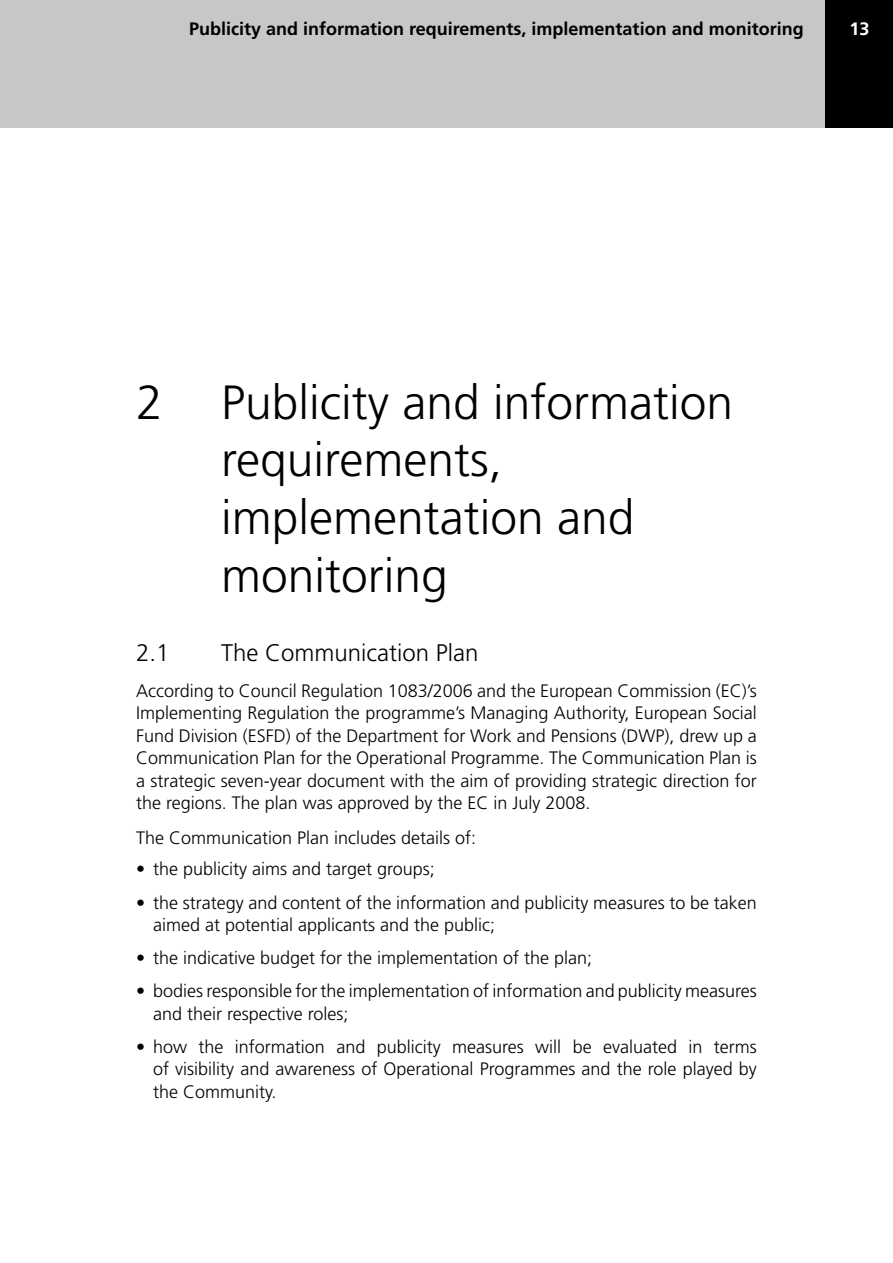
<style>
.page{position:relative;width:893px;height:1263px;background:#fff}
.page>*{position:absolute;margin:0;border:0;box-sizing:border-box;transform-origin:0 0}
.t1{font:300 48px/57.6px "Frutiger LT";color:#000}
.t2{font:300 24px "Frutiger LT";color:#000}
.t3{font:300 18px/22.5px "Frutiger LT";color:#000;text-align:justify}
.t4{font:700 18px "Frutiger LT";color:#000}
.t5{font:700 18px "Frutiger LT";color:#fff}
</style>
<div class="page">
<div style="left:825px;top:0;width:68px;height:128px;background:#000"></div>
<div style="left:0;top:0;width:825px;height:128px;background:#c6c7c8"></div>
<p class="t4" style="left:189px;top:18px;width:616px">Publicity and information requirements, implementation and monitoring</p>
<p class="t5" style="left:849px;top:18px;width:22px">13</p>
<h1 class="t1" style="left:221px;top:374px;width:514px;text-indent:-85px">2 Publicity and information requirements, implementation and monitoring</h1>
<h2 class="t2" style="left:136px;top:639px;width:35px">2.1</h2>
<h2 class="t2" style="left:221px;top:639px;width:259px">The Communication Plan</h2>
<p class="t3" style="left:136px;top:679px;width:622px">According to Council Regulation 1083/2006 and the European Commission (EC)’s Implementing Regulation the programme’s Managing Authority, European Social Fund Division (ESFD) of the Department for Work and Pensions (DWP), drew up a Communication Plan for the Operational Programme. The Communication Plan is a strategic seven-year document with the aim of providing strategic direction for the regions. The plan was approved by the EC in July 2008.</p>
<p class="t3" style="left:136px;top:827px;width:342px">The Communication Plan includes details of:</p>
<p class="t3" style="left:136px;top:858px;width:300px">• the publicity aims and target groups;</p>
<p class="t3" style="left:153px;top:891px;width:605px;text-indent:-17px">• the strategy and content of the information and publicity measures to be taken aimed at potential applicants and the public;</p>
<p class="t3" style="left:136px;top:947px;width:458px">• the indicative budget for the implementation of the plan;</p>
<p class="t3" style="left:153px;top:980px;width:605px;text-indent:-17px">• bodies responsible for the implementation of information and publicity measures and their respective roles;</p>
<p class="t3" style="left:153px;top:1036px;width:605px;text-indent:-17px">• how the information and publicity measures will be evaluated in terms of visibility and awareness of Operational Programmes and the role played by the Community.</p>
</div>
